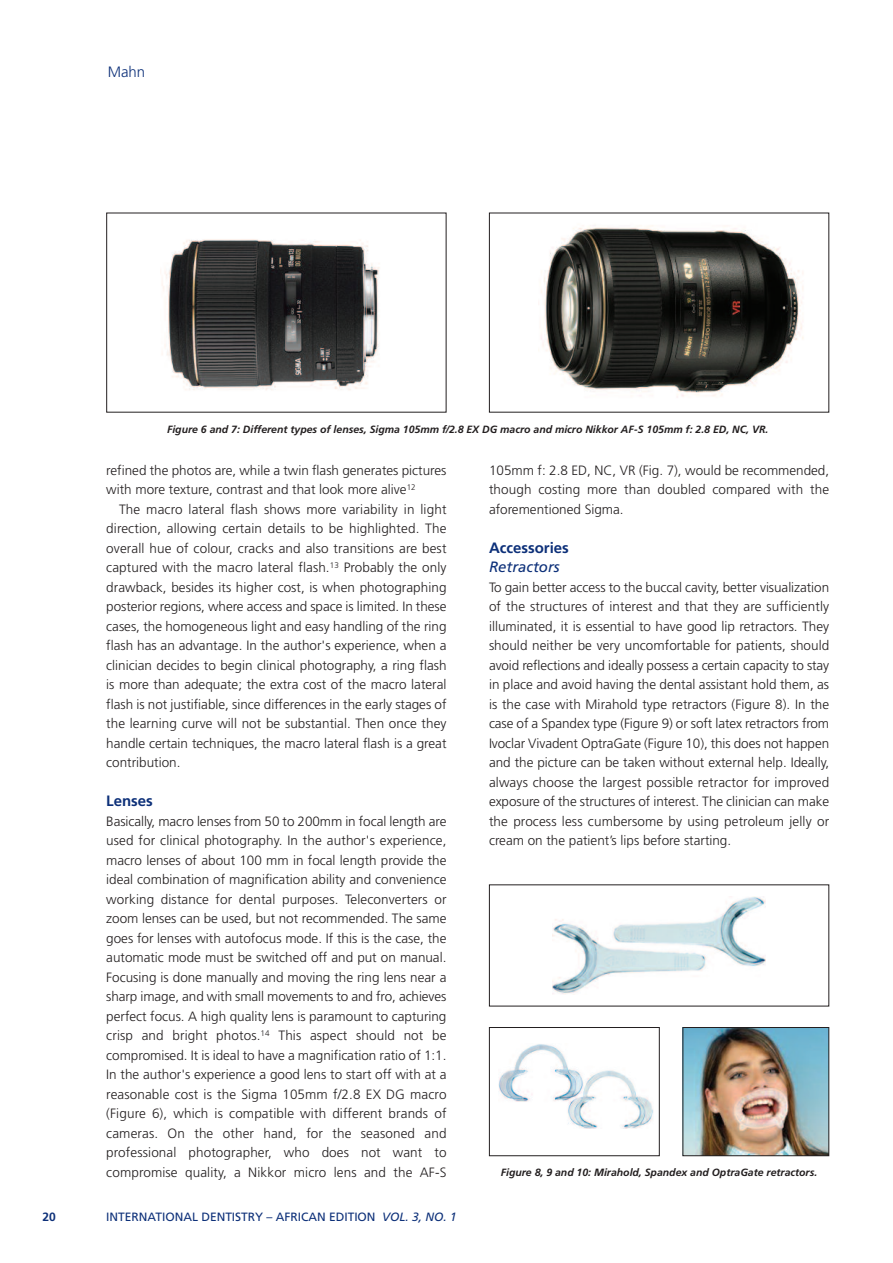
<style>
.page{position:relative;width:893px;height:1263px;background:#fff}
.page>*{position:absolute;margin:0;border:0;box-sizing:border-box;transform-origin:0 0}
.t1{font:700 15px "Frutiger";color:#0d3079}
.t2{font:italic 15px "Frutiger";color:#0d3079}
.t3{font:300 15px "Frutiger";color:#0d3079}
.t4{font:300 13.5px/19.5px "Frutiger";color:#231f20;text-align:justify}
.t5{font:12px "Frutiger";color:#0d3079}
.t6{font:700 12px "Frutiger";color:#0d3079}
.t7{font:italic 700 10.5px "Frutiger";color:#231f20}
.s1{font-style:italic}
</style>
<div class="page">
<img style="left:162px;top:239px;width:218px;height:151px">
<img style="left:541px;top:225px;width:263px;height:173px">
<img style="left:552px;top:896px;width:213px;height:98px">
<img style="left:498px;top:1044px;width:155px;height:85px">
<div style="left:489px;top:1027px;width:171px;height:129px;border:1px solid #231f20"></div>
<img style="left:684px;top:1029px;width:143px;height:125px">
<div style="left:682px;top:1027px;width:147px;height:129px;border:1px solid #231f20"></div>
<p class="t3" style="left:108px;top:65px;width:39px">Mahn</p>
<p class="t7" style="left:167px;top:425px;width:603px">Figure 6 and 7: Different types of lenses, Sigma 105mm f/2.8 EX DG macro and micro Nikkor AF-S 105mm f: 2.8 ED, NC, VR.</p>
<p class="t4" style="left:106px;top:461px;width:342px">refined the photos are, while a twin flash generates pictures with more texture, contrast and that look more alive<sup>12</sup></p>
<p class="t4" style="left:106px;top:500px;width:342px;text-indent:13px">The macro lateral flash shows more variability in light direction, allowing certain details to be highlighted. The overall hue of colour, cracks and also transitions are best captured with the macro lateral flash.<sup>13</sup> Probably the only drawback, besides its higher cost, is when photographing posterior regions, where access and space is limited. In these cases, the homogeneous light and easy handling of the ring flash has an advantage. In the author's experience, when a clinician decides to begin clinical photography, a ring flash is more than adequate; the extra cost of the macro lateral flash is not justifiable, since differences in the early stages of the learning curve will not be substantial. Then once they handle certain techniques, the macro lateral flash is a great contribution.</p>
<p class="t1" style="left:106px;top:795px;width:48px">Lenses</p>
<p class="t4" style="left:106px;top:812px;width:342px">Basically, macro lenses from 50 to 200mm in focal length are used for clinical photography. In the author's experience, macro lenses of about 100 mm in focal length provide the ideal combination of magnification ability and convenience working distance for dental purposes. Teleconverters or zoom lenses can be used, but not recommended. The same goes for lenses with autofocus mode. If this is the case, the automatic mode must be switched off and put on manual.<br>Focusing is done manually and moving the ring lens near a sharp image, and with small movements to and fro, achieves perfect focus. A high quality lens is paramount to capturing crisp and bright photos.<sup>14</sup> This aspect should not be compromised. It is ideal to have a magnification ratio of 1:1.<br>In the author's experience a good lens to start off with at a reasonable cost is the Sigma 105mm f/2.8 EX DG macro (Figure 6), which is compatible with different brands of cameras. On the other hand, for the seasoned and professional photographer, who does not want to compromise quality, a Nikkor micro lens and the AF-S</p>
<p class="t6" style="left:43px;top:1212px;width:15px">20</p>
<p class="t5" style="left:106px;top:1212px;width:352px">INTERNATIONAL DENTISTRY – AFRICAN EDITION <span class="s1">VOL. 3, NO. 1</span></p>
<p class="t4" style="left:489px;top:461px;width:342px">105mm f: 2.8 ED, NC, VR (Fig. 7), would be recommended, though costing more than doubled compared with the aforementioned Sigma.</p>
<p class="t1" style="left:489px;top:541px;width:81px">Accessories</p>
<p class="t2" style="left:489px;top:561px;width:72px">Retractors</p>
<p class="t4" style="left:489px;top:578px;width:342px">To gain better access to the buccal cavity, better visualization of the structures of interest and that they are sufficiently illuminated, it is essential to have good lip retractors. They should neither be very uncomfortable for patients, should avoid reflections and ideally possess a certain capacity to stay in place and avoid having the dental assistant hold them, as is the case with Mirahold type retractors (Figure 8). In the case of a Spandex type (Figure 9) or soft latex retractors from Ivoclar Vivadent OptraGate (Figure 10), this does not happen and the picture can be taken without external help. Ideally, always choose the largest possible retractor for improved exposure of the structures of interest. The clinician can make the process less cumbersome by using petroleum jelly or cream on the patient’s lips before starting.</p>
<p class="t7" style="left:501px;top:1168px;width:318px">Figure 8, 9 and 10: Mirahold, Spandex and OptraGate retractors.</p>
</div>
